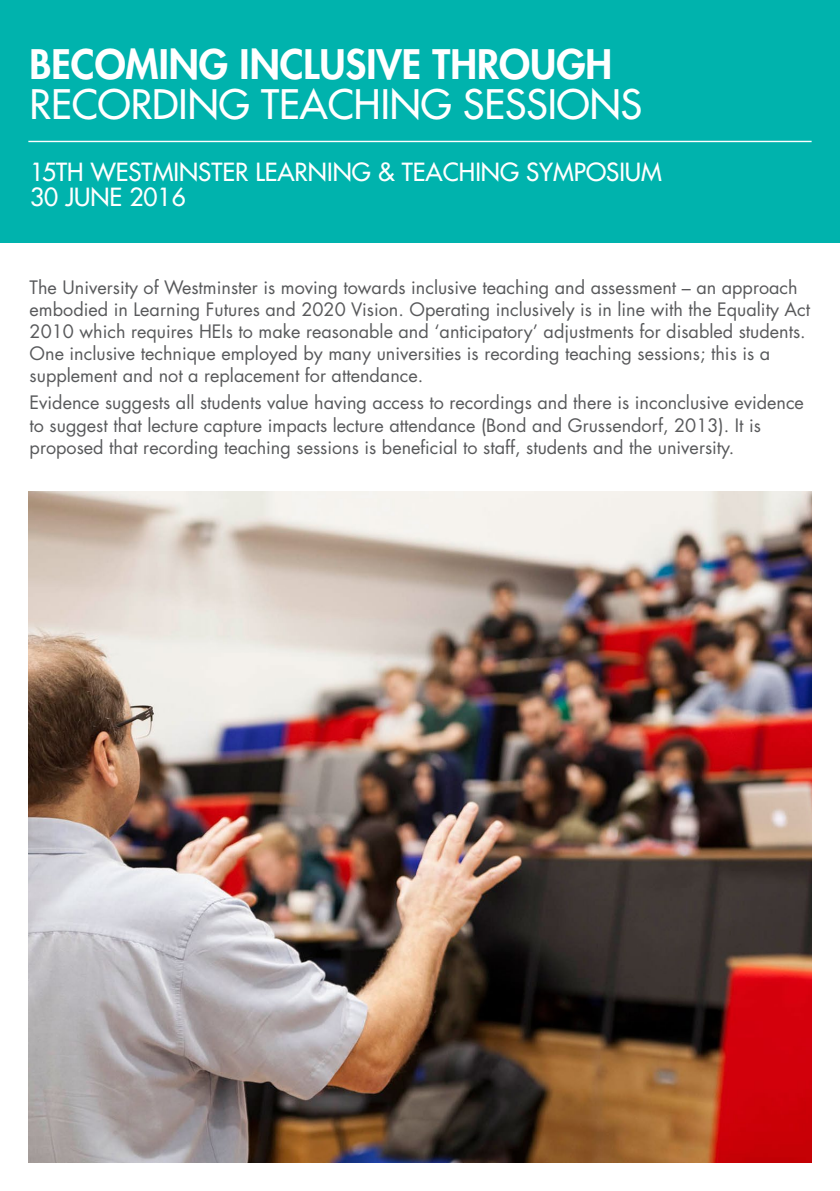
<style>
.page{position:relative;width:840px;height:1191px;background:#fff}
.page>*{position:absolute;margin:0;border:0;box-sizing:border-box;transform-origin:0 0}
.t1{font:39.6px "Futura";color:#fff}
.t2{font:800 39.6px "Futura";color:#fff}
.t3{font:24.4px/24.4px "Futura";color:#fff}
.t4{font:18px/22px "Futura";color:#58595b}
</style>
<div class="page">
<div style="left:0;top:0;width:839px;height:242px;background:#00b3ad"></div>
<img style="left:28px;top:491px;width:783px;height:671px">
<hr style="left:28px;top:141px;width:783px;height:1px;background:#fff">
<h1 class="t2" style="left:30px;top:40px;width:584px">BECOMING INCLUSIVE THROUGH</h1>
<h1 class="t1" style="left:30px;top:79px;width:613px">RECORDING TEACHING SESSIONS</h1>
<h2 class="t3" style="left:30px;top:160px;width:633px">15TH WESTMINSTER LEARNING &amp; TEACHING SYMPOSIUM<br>30 JUNE 2016</h2>
<p class="t4" style="left:30px;top:276px;width:781px">The University of Westminster is moving towards inclusive teaching and assessment – an approach embodied in Learning Futures and 2020 Vision. Operating inclusively is in line with the Equality Act 2010 which requires HEIs to make reasonable and ‘anticipatory’ adjustments for disabled students.<br>One inclusive technique employed by many universities is recording teaching sessions; this is a supplement and not a replacement for attendance.</p>
<p class="t4" style="left:30px;top:392px;width:775px">Evidence suggests all students value having access to recordings and there is inconclusive evidence to suggest that lecture capture impacts lecture attendance (Bond and Grussendorf, 2013). It is proposed that recording teaching sessions is beneficial to staff, students and the university.</p>
</div>
